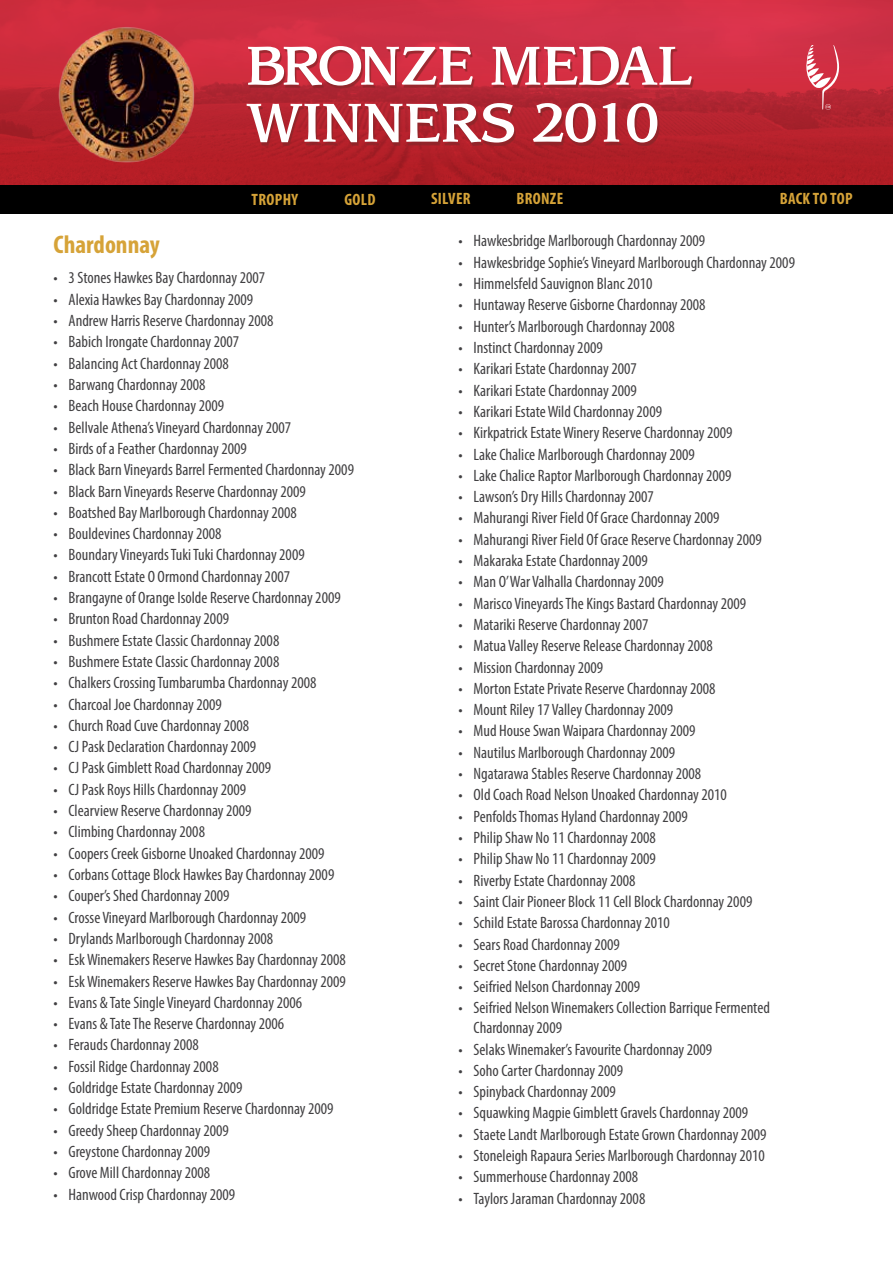
<style>
.page{position:relative;width:893px;height:1263px;background:#fff}
.page>*{position:absolute;margin:0;border:0;box-sizing:border-box;transform-origin:0 0}
.t1{font:57px/57px "Sling";color:#fff}
.t2{font:700 condensed 25.5px "Myriad Pro";color:#d6a338}
.t3{font:condensed 16.5px/19.8px "Myriad Pro";color:#414042}
.t4{font:700 condensed 16.5px "Myriad Pro";letter-spacing:.02em;color:#d6a338}
</style>
<div class="page">
<img style="left:0;top:0;width:893px;height:185px">
<svg style="left:806px;top:45px;width:34px;height:65px;background:#d05563"></svg>
<img style="left:54px;top:22px;width:144px;height:144px">
<div style="left:0;top:185px;width:893px;height:29px;background:#000"></div>
<div style="left:248px;top:49px;width:445px;height:97px;background:#872629;opacity:.75"></div>
<h1 class="t1" style="left:246px;top:42px;width:447px">BRONZE MEDAL<br>WINNERS 2010</h1>
<p class="t4" style="left:252px;top:189px;width:48px">TROPHY</p>
<p class="t4" style="left:345px;top:189px;width:33px">GOLD</p>
<p class="t4" style="left:431px;top:188px;width:41px">SILVER</p>
<p class="t4" style="left:516px;top:188px;width:48px">BRONZE</p>
<p class="t4" style="left:780px;top:188px;width:74px">BACK TO TOP</p>
<h2 class="t2" style="left:54px;top:229px;width:108px">Chardonnay</h2>
<p class="t3" style="left:54px;top:268px;width:213px">• 3 Stones Hawkes Bay Chardonnay 2007</p>
<p class="t3" style="left:54px;top:289px;width:201px">• Alexia Hawkes Bay Chardonnay 2009</p>
<p class="t3" style="left:54px;top:310px;width:221px">• Andrew Harris Reserve Chardonnay 2008</p>
<p class="t3" style="left:54px;top:332px;width:187px">• Babich Irongate Chardonnay 2007</p>
<p class="t3" style="left:54px;top:353px;width:177px">• Balancing Act Chardonnay 2008</p>
<p class="t3" style="left:54px;top:374px;width:154px">• Barwang Chardonnay 2008</p>
<p class="t3" style="left:54px;top:396px;width:172px">• Beach House Chardonnay 2009</p>
<p class="t3" style="left:54px;top:417px;width:239px">• Bellvale Athena’s Vineyard Chardonnay 2007</p>
<p class="t3" style="left:54px;top:438px;width:195px">• Birds of a Feather Chardonnay 2009</p>
<p class="t3" style="left:54px;top:460px;width:302px">• Black Barn Vineyards Barrel Fermented Chardonnay 2009</p>
<p class="t3" style="left:54px;top:481px;width:254px">• Black Barn Vineyards Reserve Chardonnay 2009</p>
<p class="t3" style="left:54px;top:502px;width:245px">• Boatshed Bay Marlborough Chardonnay 2008</p>
<p class="t3" style="left:54px;top:523px;width:169px">• Bouldevines Chardonnay 2008</p>
<p class="t3" style="left:54px;top:545px;width:253px">• Boundary Vineyards Tuki Tuki Chardonnay 2009</p>
<p class="t3" style="left:54px;top:566px;width:238px">• Brancott Estate O Ormond Chardonnay 2007</p>
<p class="t3" style="left:54px;top:587px;width:289px">• Brangayne of Orange Isolde Reserve Chardonnay 2009</p>
<p class="t3" style="left:54px;top:609px;width:177px">• Brunton Road Chardonnay 2009</p>
<p class="t3" style="left:54px;top:630px;width:227px">• Bushmere Estate Classic Chardonnay 2008</p>
<p class="t3" style="left:54px;top:651px;width:227px">• Bushmere Estate Classic Chardonnay 2008</p>
<p class="t3" style="left:54px;top:673px;width:264px">• Chalkers Crossing Tumbarumba Chardonnay 2008</p>
<p class="t3" style="left:54px;top:694px;width:170px">• Charcoal Joe Chardonnay 2009</p>
<p class="t3" style="left:54px;top:715px;width:197px">• Church Road Cuve Chardonnay 2008</p>
<p class="t3" style="left:54px;top:737px;width:204px">• CJ Pask Declaration Chardonnay 2009</p>
<p class="t3" style="left:54px;top:758px;width:219px">• CJ Pask Gimblett Road Chardonnay 2009</p>
<p class="t3" style="left:54px;top:779px;width:194px">• CJ Pask Roys Hills Chardonnay 2009</p>
<p class="t3" style="left:54px;top:800px;width:200px">• Clearview Reserve Chardonnay 2009</p>
<p class="t3" style="left:54px;top:822px;width:153px">• Climbing Chardonnay 2008</p>
<p class="t3" style="left:54px;top:843px;width:272px">• Coopers Creek Gisborne Unoaked Chardonnay 2009</p>
<p class="t3" style="left:54px;top:864px;width:282px">• Corbans Cottage Block Hawkes Bay Chardonnay 2009</p>
<p class="t3" style="left:54px;top:886px;width:178px">• Couper’s Shed Chardonnay 2009</p>
<p class="t3" style="left:54px;top:907px;width:254px">• Crosse Vineyard Marlborough Chardonnay 2009</p>
<p class="t3" style="left:54px;top:928px;width:221px">• Drylands Marlborough Chardonnay 2008</p>
<p class="t3" style="left:54px;top:950px;width:294px">• Esk Winemakers Reserve Hawkes Bay Chardonnay 2008</p>
<p class="t3" style="left:54px;top:971px;width:294px">• Esk Winemakers Reserve Hawkes Bay Chardonnay 2009</p>
<p class="t3" style="left:54px;top:992px;width:250px">• Evans &amp; Tate Single Vineyard Chardonnay 2006</p>
<p class="t3" style="left:54px;top:1013px;width:232px">• Evans &amp; Tate The Reserve Chardonnay 2006</p>
<p class="t3" style="left:54px;top:1035px;width:147px">• Ferauds Chardonnay 2008</p>
<p class="t3" style="left:54px;top:1056px;width:167px">• Fossil Ridge Chardonnay 2008</p>
<p class="t3" style="left:54px;top:1077px;width:190px">• Goldridge Estate Chardonnay 2009</p>
<p class="t3" style="left:54px;top:1099px;width:282px">• Goldridge Estate Premium Reserve Chardonnay 2009</p>
<p class="t3" style="left:54px;top:1120px;width:177px">• Greedy Sheep Chardonnay 2009</p>
<p class="t3" style="left:54px;top:1141px;width:158px">• Greystone Chardonnay 2009</p>
<p class="t3" style="left:54px;top:1163px;width:158px">• Grove Mill Chardonnay 2008</p>
<p class="t3" style="left:54px;top:1184px;width:183px">• Hanwood Crisp Chardonnay 2009</p>
<p class="t3" style="left:459px;top:231px;width:248px">• Hawkesbridge Marlborough Chardonnay 2009</p>
<p class="t3" style="left:459px;top:252px;width:338px">• Hawkesbridge Sophie’s Vineyard Marlborough Chardonnay 2009</p>
<p class="t3" style="left:459px;top:273px;width:196px">• Himmelsfeld Sauvignon Blanc 2010</p>
<p class="t3" style="left:459px;top:295px;width:249px">• Huntaway Reserve Gisborne Chardonnay 2008</p>
<p class="t3" style="left:459px;top:316px;width:218px">• Hunter’s Marlborough Chardonnay 2008</p>
<p class="t3" style="left:459px;top:337px;width:146px">• Instinct Chardonnay 2009</p>
<p class="t3" style="left:459px;top:359px;width:180px">• Karikari Estate Chardonnay 2007</p>
<p class="t3" style="left:459px;top:380px;width:180px">• Karikari Estate Chardonnay 2009</p>
<p class="t3" style="left:459px;top:401px;width:205px">• Karikari Estate Wild Chardonnay 2009</p>
<p class="t3" style="left:459px;top:423px;width:275px">• Kirkpatrick Estate Winery Reserve Chardonnay 2009</p>
<p class="t3" style="left:459px;top:444px;width:238px">• Lake Chalice Marlborough Chardonnay 2009</p>
<p class="t3" style="left:459px;top:465px;width:274px">• Lake Chalice Raptor Marlborough Chardonnay 2009</p>
<p class="t3" style="left:459px;top:486px;width:197px">• Lawson’s Dry Hills Chardonnay 2007</p>
<p class="t3" style="left:459px;top:508px;width:263px">• Mahurangi River Field Of Grace Chardonnay 2009</p>
<p class="t3" style="left:459px;top:529px;width:305px">• Mahurangi River Field Of Grace Reserve Chardonnay 2009</p>
<p class="t3" style="left:459px;top:550px;width:191px">• Makaraka Estate Chardonnay 2009</p>
<p class="t3" style="left:459px;top:572px;width:207px">• Man O’War Valhalla Chardonnay 2009</p>
<p class="t3" style="left:459px;top:593px;width:289px">• Marisco Vineyards The Kings Bastard Chardonnay 2009</p>
<p class="t3" style="left:459px;top:614px;width:192px">• Matariki Reserve Chardonnay 2007</p>
<p class="t3" style="left:459px;top:636px;width:256px">• Matua Valley Reserve Release Chardonnay 2008</p>
<p class="t3" style="left:459px;top:657px;width:146px">• Mission Chardonnay 2009</p>
<p class="t3" style="left:459px;top:678px;width:258px">• Morton Estate Private Reserve Chardonnay 2008</p>
<p class="t3" style="left:459px;top:700px;width:216px">• Mount Riley 17 Valley Chardonnay 2009</p>
<p class="t3" style="left:459px;top:721px;width:238px">• Mud House Swan Waipara Chardonnay 2009</p>
<p class="t3" style="left:459px;top:742px;width:218px">• Nautilus Marlborough Chardonnay 2009</p>
<p class="t3" style="left:459px;top:763px;width:244px">• Ngatarawa Stables Reserve Chardonnay 2008</p>
<p class="t3" style="left:459px;top:785px;width:270px">• Old Coach Road Nelson Unoaked Chardonnay 2010</p>
<p class="t3" style="left:459px;top:806px;width:231px">• Penfolds Thomas Hyland Chardonnay 2009</p>
<p class="t3" style="left:459px;top:827px;width:199px">• Philip Shaw No 11 Chardonnay 2008</p>
<p class="t3" style="left:459px;top:849px;width:199px">• Philip Shaw No 11 Chardonnay 2009</p>
<p class="t3" style="left:459px;top:870px;width:179px">• Riverby Estate Chardonnay 2008</p>
<p class="t3" style="left:459px;top:891px;width:295px">• Saint Clair Pioneer Block 11 Cell Block Chardonnay 2009</p>
<p class="t3" style="left:459px;top:913px;width:213px">• Schild Estate Barossa Chardonnay 2010</p>
<p class="t3" style="left:459px;top:934px;width:163px">• Sears Road Chardonnay 2009</p>
<p class="t3" style="left:459px;top:955px;width:170px">• Secret Stone Chardonnay 2009</p>
<p class="t3" style="left:459px;top:976px;width:183px">• Seifried Nelson Chardonnay 2009</p>
<p class="t3" style="left:474px;top:998px;width:298px;text-indent:-15px">• Seifried Nelson Winemakers Collection Barrique Fermented<br>Chardonnay 2009</p>
<p class="t3" style="left:459px;top:1039px;width:255px">• Selaks Winemaker’s Favourite Chardonnay 2009</p>
<p class="t3" style="left:459px;top:1060px;width:166px">• Soho Carter Chardonnay 2009</p>
<p class="t3" style="left:459px;top:1081px;width:159px">• Spinyback Chardonnay 2009</p>
<p class="t3" style="left:459px;top:1103px;width:291px">• Squawking Magpie Gimblett Gravels Chardonnay 2009</p>
<p class="t3" style="left:459px;top:1124px;width:309px">• Staete Landt Marlborough Estate Grown Chardonnay 2009</p>
<p class="t3" style="left:459px;top:1145px;width:308px">• Stoneleigh Rapaura Series Marlborough Chardonnay 2010</p>
<p class="t3" style="left:459px;top:1167px;width:181px">• Summerhouse Chardonnay 2008</p>
<p class="t3" style="left:459px;top:1188px;width:188px">• Taylors Jaraman Chardonnay 2008</p>
</div>
